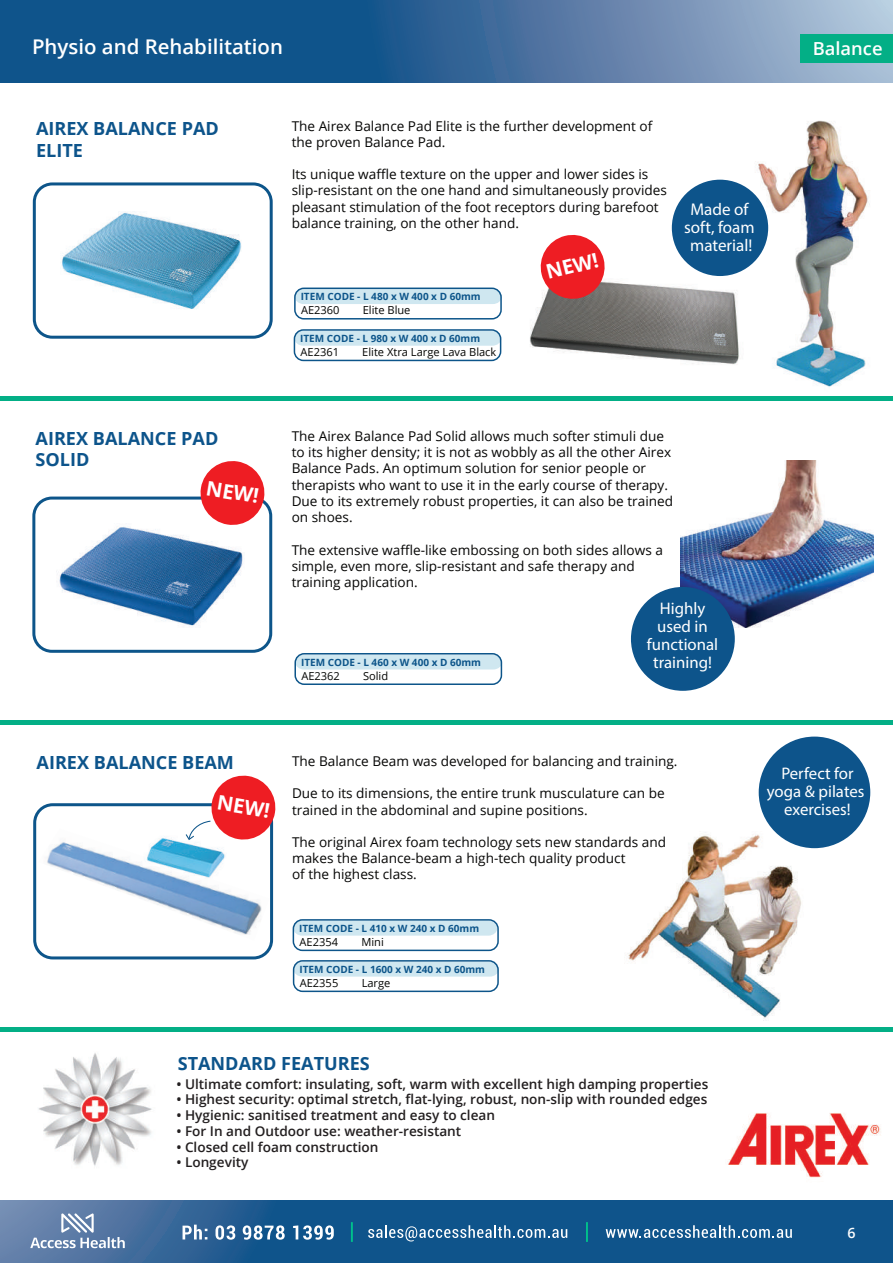
<style>
.page{position:relative;width:893px;height:1263px;background:#fff}
.page>*{position:absolute;margin:0;border:0;box-sizing:border-box;transform-origin:0 0}
.t1{font:600 20.25px "Open Sans";color:#fff}
.t2{font:700 20.1px "Open Sans";color:#fff}
.t3{font:700 18.15px/21.8px "Open Sans";color:#0d548b}
.t4{font:600 18px "Open Sans";color:#fff}
.t5{font:17.1px/18.3px "Myriad Pro";color:#fff;text-align:center}
.t6{font:16.8px/18.1px "Myriad Pro";color:#fff;text-align:center}
.t7{font:600 14.25px "Open Sans";color:#fff}
.t8{font:13.5px/16.2px "Open Sans";color:#050504}
.t9{font:600 13.5px "Open Sans";color:#231f20}
.t10{font:11.1px "Open Sans";color:#040503}
.t11{font:700 10.05px "Open Sans";color:#0d558a}
</style>
<div class="page">
<img style="left:743px;top:120px;width:127px;height:267px">
<img style="left:38px;top:1053px;width:114px;height:113px">
<img style="left:680px;top:460px;width:193px;height:167px">
<img style="left:627px;top:831px;width:224px;height:188px">
<svg style="left:0;top:0;width:893px;height:82px;background:#3f709e"></svg>
<div style="left:800px;top:35px;width:93px;height:28px;background:#03af86"></div>
<svg style="left:0;top:1200px;width:893px;height:63px;background:#1d5b8f"></svg>
<svg style="left:183px;top:1224px;width:24px;height:15px"></svg>
<svg style="left:216px;top:1225px;width:19px;height:15px"></svg>
<svg style="left:243px;top:1225px;width:42px;height:15px"></svg>
<svg style="left:293px;top:1225px;width:41px;height:15px"></svg>
<svg style="left:368px;top:1225px;width:199px;height:16px;background:#467ba5"></svg>
<svg style="left:606px;top:1225px;width:186px;height:13px;background:#5183aa"></svg>
<hr style="left:351px;top:1222px;width:2px;height:20px;background:#00c08c">
<svg style="left:30px;top:1213px;width:95px;height:35px;background:#7c95b7"></svg>
<hr style="left:586px;top:1222px;width:2px;height:20px;background:#00c08c">
<div style="left:33px;top:803px;width:240px;height:156px;border:3px solid #0d558a;border-radius:18px"></div>
<div style="left:759px;top:737px;width:111px;height:111px;background:#0d548b;border-radius:50%"></div>
<svg style="left:293px;top:921px;width:203px;height:15px;background:#d0e7f0"></svg>
<div style="left:293px;top:919px;width:206px;height:32px;border:2px solid #0d558a;border-radius:9px"></div>
<div style="left:295px;top:289px;width:206px;height:15px;background:#cfe7f0"></div>
<div style="left:294px;top:288px;width:208px;height:32px;border:2px solid #0d558a;border-radius:9px"></div>
<div style="left:293px;top:963px;width:203px;height:13px;background:#cfe7f0"></div>
<div style="left:293px;top:960px;width:206px;height:32px;border:2px solid #0d558a;border-radius:9px"></div>
<div style="left:33px;top:182px;width:240px;height:157px;border:3px solid #0d558a;border-radius:18px"></div>
<img style="left:62px;top:211px;width:180px;height:98px">
<svg style="left:294px;top:332px;width:207px;height:14px;background:#cfe7f0"></svg>
<div style="left:294px;top:329px;width:207px;height:32px;border:2px solid #0d558a;border-radius:9px"></div>
<div style="left:297px;top:656px;width:205px;height:13px;background:#cfe7f0"></div>
<div style="left:294px;top:653px;width:208px;height:32px;border:2px solid #0d558a;border-radius:9px"></div>
<img style="left:47px;top:834px;width:215px;height:101px">
<div style="left:32px;top:497px;width:240px;height:156px;border:3px solid #0d558a;border-radius:18px"></div>
<img style="left:59px;top:527px;width:184px;height:99px">
<hr style="left:0;top:396px;width:893px;height:4px;background:#03af86">
<hr style="left:0;top:720px;width:893px;height:4px;background:#03af86">
<img style="left:143px;top:836px;width:84px;height:43px">
<hr style="left:0;top:1028px;width:893px;height:4px;background:#03af86">
<img style="left:530px;top:255px;width:215px;height:128px">
<div style="left:672px;top:180px;width:96px;height:96px;background:#0d548b;border-radius:50%"></div>
<div style="left:631px;top:587px;width:104px;height:104px;background:#0d548b;border-radius:50%"></div>
<img style="left:727px;top:1113px;width:154px;height:65px">
<svg style="left:537px;top:235px;width:71px;height:67px"></svg>
<svg style="left:198px;top:461px;width:69px;height:64px"></svg>
<svg style="left:186px;top:775px;width:90px;height:67px"></svg>
<h1 class="t1" style="left:32px;top:33px;width:252px">Physio and Rehabilitation</h1>
<h3 class="t4" style="left:813px;top:36px;width:71px">Balance</h3>
<h3 class="t3" style="left:36px;top:117px;width:184px">AIREX BALANCE PAD<br>ELITE</h3>
<p class="t8" style="left:292px;top:117px;width:362px">The Airex Balance Pad Elite is the further development of the proven Balance Pad.</p>
<p class="t8" style="left:292px;top:166px;width:377px">Its unique waffle texture on the upper and lower sides is slip-resistant on the one hand and simultaneously provides pleasant stimulation of the foot receptors during barefoot balance training, on the other hand.</p>
<p class="t11" style="left:301px;top:289px;width:181px">ITEM CODE - L 480 x W 400 x D 60mm</p>
<p class="t10" style="left:301px;top:303px;width:40px">AE2360</p>
<p class="t10" style="left:363px;top:303px;width:49px">Elite Blue</p>
<p class="t11" style="left:300px;top:331px;width:181px">ITEM CODE - L 980 x W 400 x D 60mm</p>
<p class="t10" style="left:301px;top:344px;width:40px">AE2361</p>
<p class="t10" style="left:362px;top:344px;width:136px">Elite Xtra Large Lava Black</p>
<h2 class="t2" style="left:543px;top:258px;width:55px;rotate:-14deg">NEW!</h2>
<p class="t5" style="left:684px;top:199px;width:72px">Made of soft, foam material!</p>
<h3 class="t3" style="left:36px;top:427px;width:184px">AIREX BALANCE PAD<br>SOLID</h3>
<p class="t8" style="left:292px;top:428px;width:383px">The Airex Balance Pad Solid allows much softer stimuli due to its higher density; it is not as wobbly as all the other Airex Balance Pads. An optimum solution for senior people or therapists who want to use it in the early course of therapy.<br>Due to its extremely robust properties, it can also be trained on shoes.</p>
<p class="t8" style="left:292px;top:541px;width:373px">The extensive waffle-like embossing on both sides allows a simple, even more, slip-resistant and safe therapy and training application.</p>
<h2 class="t2" style="left:208px;top:474px;width:55px;rotate:9deg">NEW!</h2>
<p class="t11" style="left:301px;top:655px;width:181px">ITEM CODE - L 460 x W 400 x D 60mm</p>
<p class="t10" style="left:301px;top:668px;width:40px">AE2362</p>
<p class="t10" style="left:363px;top:668px;width:27px">Solid</p>
<p class="t6" style="left:647px;top:599px;width:73px">Highly used in functional training!</p>
<h3 class="t3" style="left:37px;top:751px;width:199px">AIREX BALANCE BEAM</h3>
<h2 class="t2" style="left:219px;top:788px;width:55px;rotate:9deg">NEW!</h2>
<p class="t8" style="left:292px;top:752px;width:387px">The Balance Beam was developed for balancing and training.</p>
<p class="t8" style="left:292px;top:785px;width:374px">Due to its dimensions, the entire trunk musculature can be trained in the abdominal and supine positions.</p>
<p class="t8" style="left:292px;top:833px;width:376px">The original Airex foam technology sets new standards and makes the Balance-beam a high-tech quality product<br>of the highest class.</p>
<p class="t11" style="left:299px;top:921px;width:181px">ITEM CODE - L 410 x W 240 x D 60mm</p>
<p class="t10" style="left:300px;top:934px;width:40px">AE2354</p>
<p class="t10" style="left:361px;top:934px;width:24px">Mini</p>
<p class="t11" style="left:299px;top:962px;width:187px">ITEM CODE - L 1600 x W 240 x D 60mm</p>
<p class="t10" style="left:300px;top:975px;width:40px">AE2355</p>
<p class="t10" style="left:362px;top:975px;width:30px">Large</p>
<h3 class="t3" style="left:178px;top:1052px;width:194px">STANDARD FEATURES</h3>
<p class="t9" style="left:176px;top:1074px;width:533px">• Ultimate comfort: insulating, soft, warm with excellent high damping properties</p>
<p class="t9" style="left:176px;top:1090px;width:532px">• Highest security: optimal stretch, flat-lying, robust, non-slip with rounded edges</p>
<p class="t9" style="left:176px;top:1106px;width:320px">• Hygienic: sanitised treatment and easy to clean</p>
<p class="t9" style="left:176px;top:1121px;width:286px">• For In and Outdoor use: weather-resistant</p>
<p class="t9" style="left:176px;top:1137px;width:204px">• Closed cell foam construction</p>
<p class="t9" style="left:176px;top:1153px;width:74px">• Longevity</p>
<p class="t6" style="left:767px;top:764px;width:99px">Perfect for yoga &amp; pilates exercises!</p>
<p class="t7" style="left:847px;top:1223px;width:10px">6</p>
</div>
